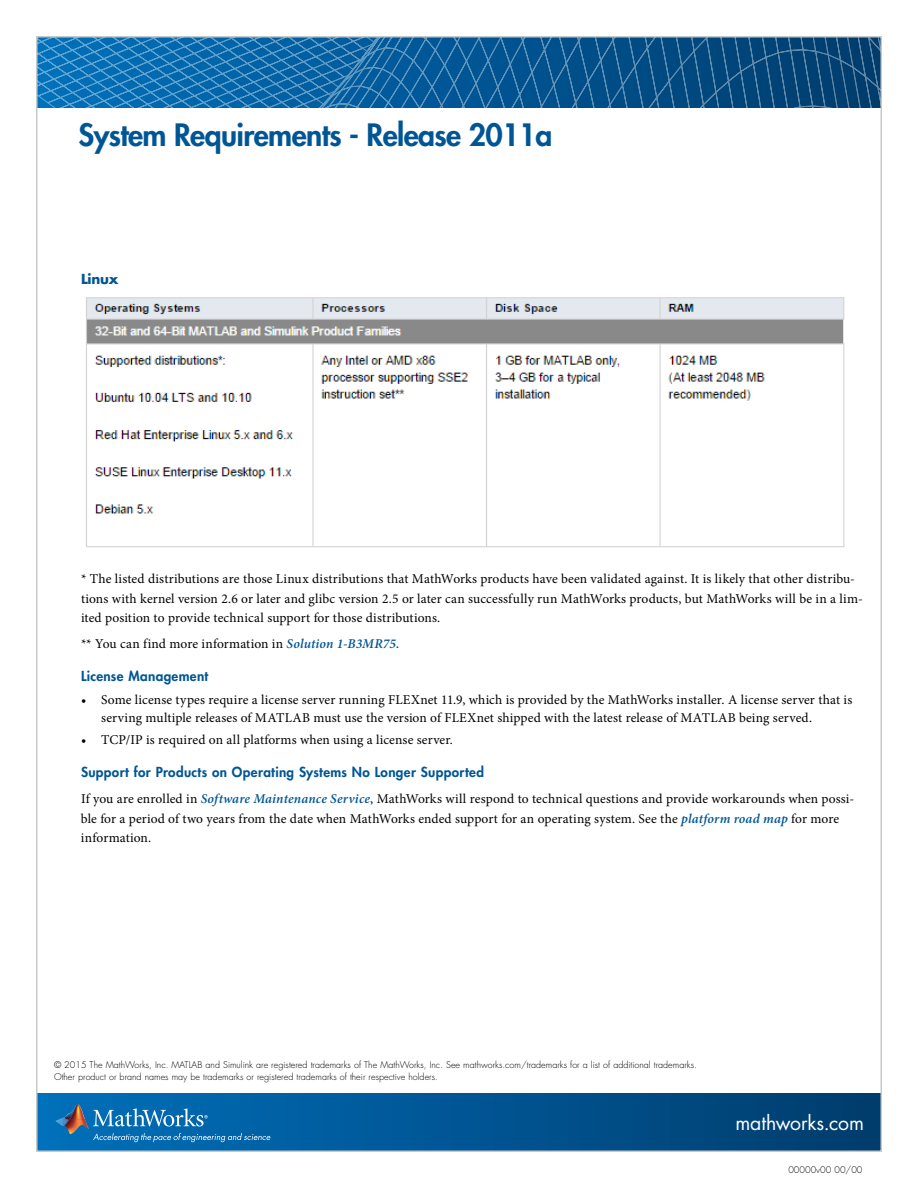
<style>
.page{position:relative;width:918px;height:1188px;background:#fff}
.page>*{position:absolute;margin:0;border:0;box-sizing:border-box;transform-origin:0 0}
.t1{font:800 30px "Futura Std";letter-spacing:-.02em;color:#005695}
.t2{font:19.5px "Futura Std";letter-spacing:-.005em;color:#fff}
.t3{font:13.5px/19.5px "Minion Pro";letter-spacing:.01em;color:#000}
.t4{font:800 13.5px "Futura Std";letter-spacing:.025em;color:#005695}
.t5{font:700 13.5px "Futura Std";letter-spacing:-.015em;color:#005695}
.t6{font:300 9px/11.2px "Futura Std";color:#000}
.s1{font-weight:600;font-style:italic;color:#005695}
</style>
<div class="page">
<div style="left:37px;top:1094px;width:844px;height:57px;background:linear-gradient(to right,#0070bb,#003c6d)"></div>
<svg style="left:39px;top:39px;width:384px;height:69px;background:#1872b1"></svg>
<svg style="left:423px;top:39px;width:25px;height:69px;background:#0e609c"></svg>
<svg style="left:448px;top:39px;width:16px;height:69px"></svg>
<svg style="left:464px;top:39px;width:415px;height:69px;background:#0d5286"></svg>
<img style="left:64px;top:1104px;width:21px;height:15px">
<svg style="left:56px;top:1118px;width:8px;height:8px"></svg>
<img style="left:64px;top:1119px;width:25px;height:15px">
<svg style="left:93px;top:1133px;width:177px;height:9px;background:#2d82bb"></svg>
<svg style="left:93px;top:1108px;width:115px;height:19px;background:#3e8dc2"></svg>
<img style="left:86px;top:297px;width:759px;height:251px">
<h1 class="t1" style="left:79px;top:116px;width:475px">System Requirements - Release 2011a</h1>
<p class="t5" style="left:81px;top:270px;width:39px">Linux</p>
<p class="t3" style="left:81px;top:569px;width:783px">* The listed distributions are those Linux distributions that MathWorks products have been validated against. It is likely that other distribu&shy;tions with kernel version 2.6 or later and glibc version 2.5 or later can successfully run MathWorks products, but MathWorks will be in a lim&shy;ited position to provide technical support for those distributions.</p>
<p class="t3" style="left:81px;top:634px;width:320px">** You can find more information in <span class="s1">Solution 1-B3MR75.</span></p>
<p class="t4" style="left:81px;top:668px;width:129px">License Management</p>
<p class="t3" style="left:101px;top:690px;width:753px;line-height:18px;text-indent:-20px">• Some license types require a license server running FLEXnet 11.9, which is provided by the MathWorks installer. A license server that is serving multiple releases of MATLAB must use the version of FLEXnet shipped with the latest release of MATLAB being served.</p>
<p class="t3" style="left:81px;top:730px;width:374px">• TCP/IP is required on all platforms when using a license server.</p>
<p class="t4" style="left:81px;top:763px;width:405px">Support for Products on Operating Systems No Longer Supported</p>
<p class="t3" style="left:81px;top:789px;width:775px">If you are enrolled in <span class="s1">Software Maintenance Service</span>, MathWorks will respond to technical questions and provide workarounds when possi&shy;ble for a period of two years from the date when MathWorks ended support for an operating system. See the <span class="s1">platform road map</span> for more information.</p>
<p class="t6" style="left:54px;top:1060px;width:644px">© 2015 The MathWorks, Inc. MATLAB and Simulink are registered trademarks of The MathWorks, Inc. See mathworks.com/trademarks for a list of additional trademarks.<br>Other product or brand names may be trademarks or registered trademarks of their respective holders.</p>
<h2 class="t2" style="left:735px;top:1110px;width:130px">mathworks.com</h2>
<p class="t6" style="left:788px;top:1165px;width:76px">00000v00 00/00</p>
</div>
